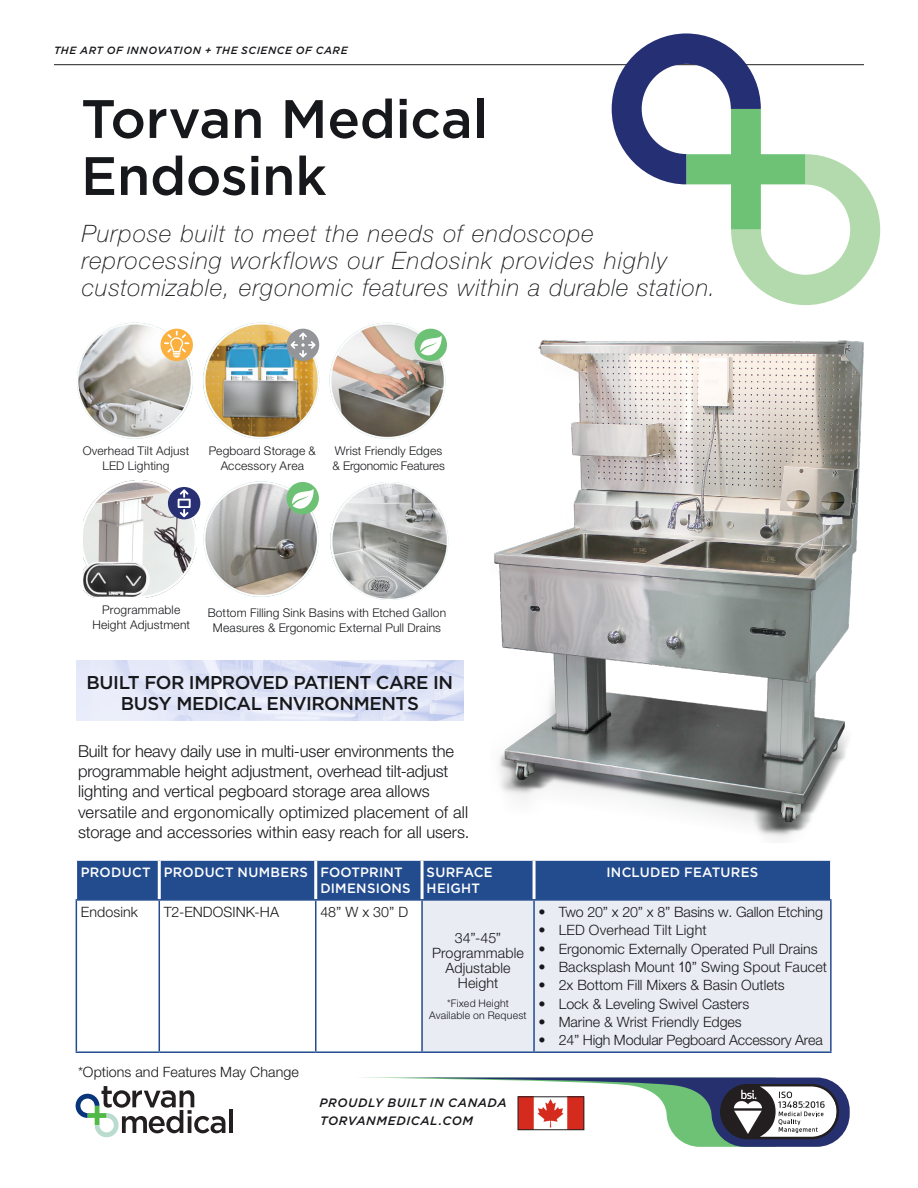
<style>
.page{position:relative;width:918px;height:1188px;background:#fff}
.page>*{position:absolute;margin:0;border:0;box-sizing:border-box;transform-origin:0 0}
.Header_0{font:500 54px/57px "Gotham";letter-spacing:-.005em;color:#17181b}
.Pulquote_1{font:italic 100 24px/27px "Helvetica Neue LT Std";letter-spacing:.045em;color:#17181b}
.Subheader_1{font:500 18.6px/21.1px "Gotham";letter-spacing:-.025em;color:#17181b;text-align:center}
.t1{font:300 16.5px/20.2px "Helvetica Neue LT Std";color:#17181b}
.Captions{font:300 14.25px/15px "Helvetica Neue LT Std";color:#17181b;text-align:center}
.Subheader_3_-_Column{font:500 13.5px/16.5px "Gotham";letter-spacing:.02em;color:#fff}
.t2{font:italic 500 12.15px/17.9px "Gotham";letter-spacing:.045em;color:#17181b}
.Labels{font:300 12px/15px "Helvetica Neue LT Std";letter-spacing:.015em;color:#17181b;text-align:center}
.t3{font:italic 500 10.5px "Gotham";letter-spacing:.05em;color:#17181b}
.Sub_Captions{font:300 10.5px/12px "Helvetica Neue LT Std";letter-spacing:.02em;color:#17181b;text-align:center}
.s1{font-family:"Arial Narrow";font-weight:400}
</style>
<div class="page">
<hr style="left:54px;top:64px;width:810px;height:1px;background:#231f20">
<hr style="left:230px;top:1110px;width:3px;height:23px;background:#231f20">
<svg style="left:76px;top:1086px;width:149px;height:51px"></svg>
<svg style="left:395px;top:1078px;width:455px;height:69px"></svg>
<svg style="left:612px;top:33px;width:268px;height:272px"></svg>
<img style="left:494px;top:340px;width:370px;height:501px">
<div style="left:77px;top:861px;width:753px;height:38px;background:#234c8f"></div>
<svg style="left:77px;top:901px;width:240px;height:150px"></svg>
<div style="left:423px;top:901px;width:407px;height:150px;background:#e9edf3"></div>
<hr style="left:158px;top:861px;width:3px;height:38px;background:#fff">
<hr style="left:314px;top:861px;width:3px;height:38px;background:#fff">
<hr style="left:421px;top:861px;width:3px;height:38px;background:#fff">
<hr style="left:533px;top:861px;width:3px;height:38px;background:#fff">
<hr style="left:315px;top:901px;width:1px;height:150px;background:#234c8f">
<hr style="left:159px;top:899px;width:157px;height:2px;background:#234c8f">
<hr style="left:316px;top:899px;width:106px;height:2px;background:#234c8f">
<hr style="left:159px;top:1051px;width:157px;height:2px;background:#234c8f">
<hr style="left:316px;top:1051px;width:106px;height:2px;background:#234c8f">
<hr style="left:534px;top:899px;width:298px;height:2px;background:#234c8f">
<hr style="left:830px;top:901px;width:2px;height:150px;background:#234c8f">
<hr style="left:534px;top:1051px;width:298px;height:2px;background:#234c8f">
<hr style="left:422px;top:1051px;width:112px;height:2px;background:#234c8f">
<hr style="left:422px;top:899px;width:112px;height:2px;background:#234c8f">
<hr style="left:421px;top:901px;width:2px;height:150px;background:#234c8f">
<hr style="left:533px;top:901px;width:2px;height:150px;background:#234c8f">
<hr style="left:76px;top:899px;width:83px;height:2px;background:#234c8f">
<hr style="left:76px;top:901px;width:1px;height:150px;background:#234c8f">
<hr style="left:159px;top:901px;width:1px;height:150px;background:#234c8f">
<hr style="left:76px;top:1051px;width:83px;height:2px;background:#234c8f">
<img style="left:204px;top:481px;width:115px;height:116px;border-radius:58px">
<img style="left:330px;top:482px;width:118px;height:118px;border-radius:59px">
<img style="left:83px;top:481px;width:114px;height:116px">
<img style="left:329px;top:323px;width:117px;height:116px;border-radius:58px">
<img style="left:203px;top:323px;width:116px;height:116px;border-radius:58px">
<img style="left:77px;top:323px;width:116px;height:116px;border-radius:58px">
<div style="left:168px;top:487px;width:32px;height:32px;background:#283073;border-radius:50%"></div>
<svg style="left:178px;top:489px;width:13px;height:28px"></svg>
<div style="left:415px;top:329px;width:32px;height:32px;background:#6dc175;border-radius:50%"></div>
<svg style="left:420px;top:335px;width:22px;height:20px"></svg>
<div style="left:286px;top:482px;width:33px;height:32px;background:#6dc175;border-radius:50%"></div>
<svg style="left:292px;top:489px;width:22px;height:20px"></svg>
<div style="left:161px;top:329px;width:32px;height:32px;background:#fbb03f;border-radius:50%"></div>
<svg style="left:164px;top:331px;width:25px;height:27px"></svg>
<div style="left:287px;top:329px;width:32px;height:32px;background:#939598;border-radius:50%"></div>
<svg style="left:290px;top:332px;width:26px;height:26px"></svg>
<img style="left:77px;top:661px;width:387px;height:60px">
<p class="t3" style="left:54px;top:44px;width:295px">THE ART OF INNOVATION + THE SCIENCE OF CARE</p>
<p class="Header_0" style="left:81px;top:89px;width:408px">Torvan Medical<br>Endosink</p>
<p class="Pulquote_1" style="left:82px;top:220px;width:635px">Purpose built to meet the needs of endoscope reprocessing workflows our Endosink provides highly customizable, ergonomic features within a durable station.</p>
<p class="Labels" style="left:83px;top:443px;width:108px">Overhead Tilt Adjust<br>LED Lighting</p>
<p class="Labels" style="left:332px;top:443px;width:114px;text-align:left">Wrist Friendly Edges &amp; Ergonomic Features</p>
<p class="Labels" style="left:209px;top:443px;width:109px">Pegboard Storage &amp;<br>Accessory Area</p>
<p class="Labels" style="left:92px;top:602px;width:99px">Programmable<br>Height Adjustment</p>
<p class="Labels" style="left:208px;top:605px;width:240px">Bottom Filling Sink Basins with Etched Gallon<br>Measures &amp; Ergonomic External Pull Drains</p>
<p class="Subheader_1" style="left:87px;top:671px;width:368px">BUILT FOR IMPROVED PATIENT CARE IN<br>BUSY MEDICAL ENVIRONMENTS</p>
<p class="t1" style="left:78px;top:740px;width:393px">Built for heavy daily use in multi-user environments the programmable height adjustment, overhead tilt-adjust lighting and vertical pegboard storage area allows versatile and ergonomically optimized placement of all storage and accessories within easy reach for all users.</p>
<p class="Subheader_3_-_Column" style="left:81px;top:863px;width:71px">PRODUCT</p>
<p class="Subheader_3_-_Column" style="left:164px;top:863px;width:146px">PRODUCT NUMBERS</p>
<p class="Subheader_3_-_Column" style="left:320px;top:863px;width:92px">FOOTPRINT<br>DIMENSIONS</p>
<p class="Subheader_3_-_Column" style="left:427px;top:863px;width:67px">SURFACE<br>HEIGHT</p>
<p class="Subheader_3_-_Column" style="left:607px;top:863px;width:153px">INCLUDED FEATURES</p>
<p class="Captions" style="left:81px;top:904px;width:59px">Endosink</p>
<p class="Captions" style="left:164px;top:904px;width:117px">T2-ENDOSINK-HA</p>
<p class="Captions" style="left:320px;top:904px;width:89px">48” W x 30” D</p>
<p class="Captions" style="left:432px;top:930px;width:93px">34”-45”<br>Programmable<br>Adjustable<br>Height</p>
<p class="Sub_Captions" style="left:429px;top:997px;width:99px">*Fixed Height<br>Available on Request</p>
<p class="Captions" style="left:538px;top:904px;width:286px">• Two 20” x 20” x 8” Basins w. Gallon Etching</p>
<p class="Captions" style="left:538px;top:922px;width:170px">• LED Overhead Tilt Light</p>
<p class="Captions" style="left:538px;top:941px;width:281px">• Ergonomic Externally Operated Pull Drains</p>
<p class="Captions" style="left:538px;top:959px;width:290px">• Backsplash Mount <span class="s1">10</span>” Swing Spout Faucet</p>
<p class="Captions" style="left:538px;top:977px;width:248px">• 2x Bottom Fill Mixers &amp; Basin Outlets</p>
<p class="Captions" style="left:538px;top:996px;width:212px">• Lock &amp; Leveling Swivel Casters</p>
<p class="Captions" style="left:538px;top:1014px;width:205px">• Marine &amp; Wrist Friendly Edges</p>
<p class="Captions" style="left:538px;top:1033px;width:286px">• 24” High Modular Pegboard Accessory Area</p>
<p class="Captions" style="left:78px;top:1064px;width:222px">*Options and Features May Change</p>
<p class="t2" style="left:319px;top:1093px;width:189px">PROUDLY BUILT IN CANADA<br>TORVANMEDICAL.COM</p>
</div>
